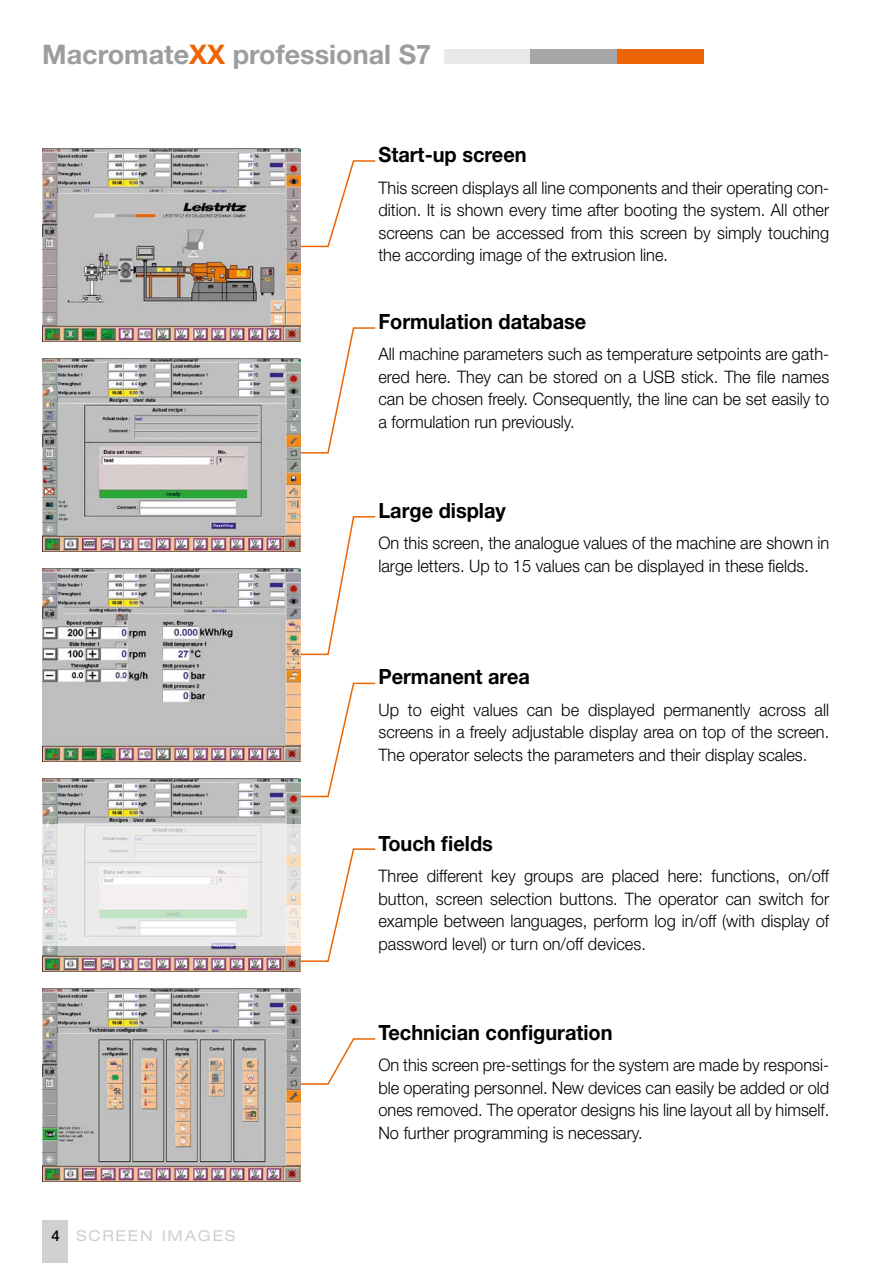
<style>
.page{position:relative;width:893px;height:1263px;background:#fff}
.page>*{position:absolute;margin:0;border:0;box-sizing:border-box;transform-origin:0 0}
.t1{font:700 27px "Helvetica Neue";color:#9c9d9d}
.t2{font:700 21px "Helvetica Neue";color:#000;scale:.95 1}
.t3{font:300 17.25px/22.5px "Helvetica Neue";color:#000;text-align:justify;scale:.95 1}
.t4{font:expanded 15px "Helvetica Neue";letter-spacing:.12em;color:#cfd0d0}
.t5{font:500 15px "Helvetica Neue";color:#000}
.s1{color:#ec6502}
</style>
<div class="page">
<div style="left:43px;top:1220px;width:25px;height:43px;background:#cfd0d0"></div>
<div style="left:444px;top:49px;width:87px;height:15px;background:#e9e9e9"></div>
<div style="left:531px;top:49px;width:86px;height:15px;background:#a7a7a8"></div>
<div style="left:617px;top:49px;width:86px;height:15px;background:#ec6502"></div>
<svg style="left:300px;top:327px;width:76px;height:127px"></svg>
<svg style="left:300px;top:515px;width:76px;height:141px"></svg>
<svg style="left:300px;top:682px;width:76px;height:116px"></svg>
<svg style="left:300px;top:848px;width:76px;height:115px"></svg>
<svg style="left:300px;top:1037px;width:76px;height:48px"></svg>
<svg style="left:300px;top:159px;width:76px;height:89px"></svg>
<img style="left:43px;top:149px;width:257px;height:193px">
<img style="left:43px;top:358px;width:257px;height:194px">
<img style="left:43px;top:568px;width:257px;height:194px">
<img style="left:43px;top:988px;width:257px;height:193px">
<img style="left:43px;top:778px;width:257px;height:194px">
<svg style="left:42px;top:824px;width:262px;height:121px;fill:#ebebeb"></svg>
<h1 class="t1" style="left:42px;top:37px;width:390px">Macromate<span class="s1">XX</span> professional S7</h1>
<p class="t2" style="left:378px;top:142px;width:157px">Start-up screen</p>
<p class="t3" style="left:378px;top:176px;width:476px">This screen displays all line components and their operating con&shy;dition. It is shown every time after booting the system. All other screens can be accessed from this screen by simply touching the according image of the extrusion line.</p>
<p class="t2" style="left:378px;top:308px;width:220px">Formulation database</p>
<p class="t3" style="left:378px;top:342px;width:476px">All machine parameters such as temperature setpoints are gath&shy;ered here. They can be stored on a USB stick. The file names can be chosen freely. Consequently, the line can be set easily to a formulation run previously.</p>
<p class="t2" style="left:378px;top:497px;width:136px">Large display</p>
<p class="t3" style="left:378px;top:531px;width:476px">On this screen, the analogue values of the machine are shown in large letters. Up to 15 values can be displayed in these fields.</p>
<p class="t2" style="left:378px;top:664px;width:161px">Permanent area</p>
<p class="t3" style="left:378px;top:698px;width:476px">Up to eight values can be displayed permanently across all screens in a freely adjustable display area on top of the screen.<br>The operator selects the parameters and their display scales.</p>
<p class="t2" style="left:378px;top:830px;width:122px">Touch fields</p>
<p class="t3" style="left:378px;top:864px;width:476px">Three different key groups are placed here: functions, on/off button, screen selection buttons. The operator can switch for example between languages, perform log in/off (with display of password level) or turn on/off devices.</p>
<p class="t5" style="left:51px;top:1226px;width:10px">4</p>
<p class="t4" style="left:77px;top:1226px;width:160px">SCREEN IMAGES</p>
<p class="t2" style="left:378px;top:1019px;width:248px">Technician configuration</p>
<p class="t3" style="left:378px;top:1053px;width:476px">On this screen pre-settings for the system are made by responsi&shy;ble operating personnel. New devices can easily be added or old ones removed. The operator designs his line layout all by himself.<br>No further programming is necessary.</p>
</div>
